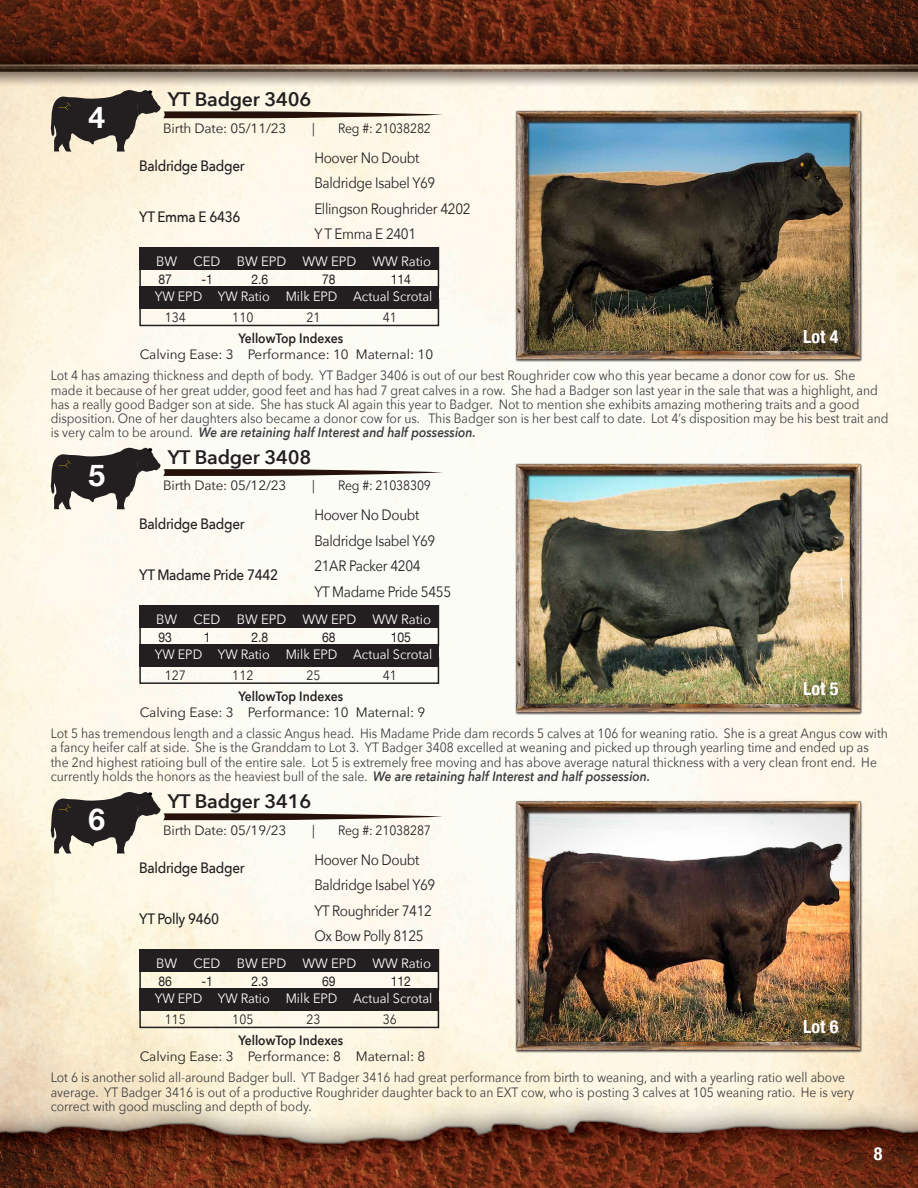
<style>
.page{position:relative;width:918px;height:1188px;background:#fff}
.page>*{position:absolute;margin:0;border:0;box-sizing:border-box;transform-origin:0 0}
.t1{font:700 30px "Helvetica Neue";color:#fff}
.t2{font:600 19.5px "Avenir Next";letter-spacing:-.01em;color:#231f20}
.t3{font:700 condensed 18px "Helvetica Neue";color:#fff}
.t4{font:15px "Avenir Next";letter-spacing:-.025em;color:#231f20;scale:.9 1}
.t5{font:500 15px "Avenir Next";letter-spacing:-.025em;color:#231f20;scale:.9 1}
.t6{font:13.5px/14.2px "Avenir Next";color:#3e3d3f;scale:.9 1}
.t7{font:13.5px "Avenir Next";color:#231f20}
.t8{font:13.5px "Avenir Next";color:#fff;scale:.94 1}
.t9{font:13.5px "Avenir Next";color:#231f20;scale:.9 1}
.t10{font:13.5px "Avenir Next";color:#fff}
.t11{font:600 13.5px "Avenir Next";color:#231f20;scale:.9 1}
.t12{font:13.5px "Helvetica Neue";color:#231f20;scale:.9 1}
.s1{font-weight:600;font-style:italic}
</style>
<div class="page">
<img style="left:0;top:0;width:1px;height:1188px">
<img style="left:1px;top:0;width:917px;height:1188px">
<img style="left:0;top:746px;width:1px;height:331px">
<img style="left:0;top:410px;width:2px;height:331px">
<img style="left:468px;top:75px;width:447px;height:332px">
<img style="left:468px;top:428px;width:447px;height:332px">
<img style="left:468px;top:766px;width:447px;height:331px">
<div style="left:139px;top:247px;width:300px;height:42px;border:2px solid #231f20"></div>
<div style="left:139px;top:248px;width:300px;height:22px;background:#231f20"></div>
<div style="left:139px;top:299px;width:300px;height:27px;border:2px solid #231f20"></div>
<div style="left:139px;top:286px;width:300px;height:23px;background:#231f20"></div>
<svg style="left:50px;top:89px;width:393px;height:63px"></svg>
<div style="left:139px;top:605px;width:300px;height:23px;background:#231f20"></div>
<div style="left:139px;top:657px;width:300px;height:27px;border:2px solid #231f20"></div>
<div style="left:139px;top:644px;width:300px;height:23px;background:#231f20"></div>
<svg style="left:50px;top:447px;width:393px;height:63px"></svg>
<div style="left:139px;top:949px;width:300px;height:23px;background:#231f20"></div>
<div style="left:139px;top:1001px;width:300px;height:27px;border:2px solid #231f20"></div>
<div style="left:139px;top:988px;width:300px;height:23px;background:#231f20"></div>
<svg style="left:50px;top:791px;width:393px;height:63px"></svg>
<p class="t1" style="left:88px;top:94px;width:18px">4</p>
<p class="t2" style="left:168px;top:82px;width:145px">YT Badger 3406</p>
<p class="t7" style="left:163px;top:117px;width:125px">Birth Date: 05/11/23</p>
<p class="t9" style="left:312px;top:117px;width:4px">|</p>
<p class="t9" style="left:338px;top:117px;width:105px">Reg #: 21038282</p>
<p class="t5" style="left:139px;top:153px;width:119px">Baldridge Badger</p>
<p class="t5" style="left:139px;top:204px;width:114px">YT Emma E 6436</p>
<p class="t4" style="left:314px;top:145px;width:118px">Hoover No Doubt</p>
<p class="t4" style="left:314px;top:170px;width:136px">Baldridge Isabel Y69</p>
<p class="t4" style="left:314px;top:196px;width:175px">Ellingson Roughrider 4202</p>
<p class="t4" style="left:314px;top:221px;width:115px">Y T Emma E 2401</p>
<p class="t10" style="left:156px;top:250px;width:276px">BW CED BW EPD WW EPD WW Ratio</p>
<p class="t12" style="left:159px;top:269px;width:17px">87</p>
<p class="t12" style="left:202px;top:269px;width:14px">-1</p>
<p class="t12" style="left:251px;top:269px;width:20px">2.6</p>
<p class="t12" style="left:322px;top:269px;width:17px">78</p>
<p class="t12" style="left:391px;top:269px;width:24px">114</p>
<p class="t8" style="left:155px;top:285px;width:297px">YW EPD YW Ratio Milk EPD Actual Scrotal</p>
<p class="t9" style="left:165px;top:306px;width:25px">134</p>
<p class="t9" style="left:232px;top:306px;width:25px">110</p>
<p class="t9" style="left:306px;top:306px;width:17px">21</p>
<p class="t9" style="left:383px;top:306px;width:17px">41</p>
<p class="t7" style="left:140px;top:343px;width:295px">Calving Ease: 3 Performance: 10 Maternal: 10</p>
<p class="t11" style="left:238px;top:327px;width:118px">YellowTop Indexes</p>
<p class="t3" style="left:803px;top:321px;width:37px">Lot 4</p>
<p class="t6" style="left:51px;top:368px;width:932px">Lot 4 has amazing thickness and depth of body. YT Badger 3406 is out of our best Roughrider cow who this year became a donor cow for us. She made it because of her great udder, good feet and has had 7 great calves in a row. She had a Badger son last year in the sale that was a highlight, and has a really good Badger son at side. She has stuck AI again this year to Badger. Not to mention she exhibits amazing mothering traits and a good disposition. One of her daughters also became a donor cow for us. This Badger son is her best calf to date. Lot 4’s disposition may be his best trait and is very calm to be around. <span class="s1">We are retaining half Interest and half possession.</span></p>
<p class="t1" style="left:88px;top:452px;width:18px">5</p>
<p class="t2" style="left:168px;top:440px;width:145px">YT Badger 3408</p>
<p class="t7" style="left:163px;top:474px;width:125px">Birth Date: 05/12/23</p>
<p class="t9" style="left:312px;top:474px;width:4px">|</p>
<p class="t9" style="left:338px;top:474px;width:105px">Reg #: 21038309</p>
<p class="t5" style="left:139px;top:511px;width:119px">Baldridge Badger</p>
<p class="t5" style="left:139px;top:562px;width:156px">YT Madame Pride 7442</p>
<p class="t4" style="left:314px;top:502px;width:118px">Hoover No Doubt</p>
<p class="t4" style="left:314px;top:528px;width:136px">Baldridge Isabel Y69</p>
<p class="t4" style="left:314px;top:553px;width:120px">21AR Packer 4204</p>
<p class="t4" style="left:314px;top:579px;width:154px">YT Madame Pride 5455</p>
<p class="t10" style="left:156px;top:608px;width:276px">BW CED BW EPD WW EPD WW Ratio</p>
<p class="t12" style="left:159px;top:627px;width:17px">93</p>
<p class="t12" style="left:204px;top:627px;width:9px">1</p>
<p class="t12" style="left:251px;top:627px;width:20px">2.8</p>
<p class="t12" style="left:322px;top:627px;width:17px">68</p>
<p class="t12" style="left:391px;top:627px;width:24px">105</p>
<p class="t8" style="left:155px;top:643px;width:297px">YW EPD YW Ratio Milk EPD Actual Scrotal</p>
<p class="t9" style="left:165px;top:664px;width:25px">127</p>
<p class="t9" style="left:232px;top:664px;width:25px">112</p>
<p class="t9" style="left:306px;top:664px;width:17px">25</p>
<p class="t9" style="left:383px;top:664px;width:17px">41</p>
<p class="t7" style="left:140px;top:701px;width:287px">Calving Ease: 3 Performance: 10 Maternal: 9</p>
<p class="t11" style="left:238px;top:685px;width:118px">YellowTop Indexes</p>
<p class="t3" style="left:803px;top:674px;width:37px">Lot 5</p>
<p class="t6" style="left:51px;top:726px;width:932px">Lot 5 has tremendous length and a classic Angus head. His Madame Pride dam records 5 calves at 106 for weaning ratio. She is a great Angus cow with a fancy heifer calf at side. She is the Granddam to Lot 3. YT Badger 3408 excelled at weaning and picked up through yearling time and ended up as the 2nd highest ratioing bull of the entire sale. Lot 5 is extremely free moving and has above average natural thickness with a very clean front end. He currently holds the honors as the heaviest bull of the sale. <span class="s1">We are retaining half Interest and half possession.</span></p>
<p class="t1" style="left:88px;top:796px;width:18px">6</p>
<p class="t2" style="left:168px;top:784px;width:145px">YT Badger 3416</p>
<p class="t7" style="left:163px;top:819px;width:125px">Birth Date: 05/19/23</p>
<p class="t9" style="left:312px;top:819px;width:4px">|</p>
<p class="t9" style="left:338px;top:819px;width:105px">Reg #: 21038287</p>
<p class="t5" style="left:139px;top:855px;width:119px">Baldridge Badger</p>
<p class="t5" style="left:139px;top:906px;width:90px">YT Polly 9460</p>
<p class="t4" style="left:314px;top:847px;width:118px">Hoover No Doubt</p>
<p class="t4" style="left:314px;top:872px;width:136px">Baldridge Isabel Y69</p>
<p class="t4" style="left:314px;top:898px;width:132px">YT Roughrider 7412</p>
<p class="t4" style="left:314px;top:923px;width:123px">Ox Bow Polly 8125</p>
<p class="t10" style="left:156px;top:952px;width:276px">BW CED BW EPD WW EPD WW Ratio</p>
<p class="t12" style="left:159px;top:971px;width:17px">86</p>
<p class="t12" style="left:202px;top:971px;width:14px">-1</p>
<p class="t12" style="left:251px;top:971px;width:20px">2.3</p>
<p class="t12" style="left:322px;top:971px;width:17px">69</p>
<p class="t12" style="left:391px;top:971px;width:24px">112</p>
<p class="t8" style="left:155px;top:987px;width:297px">YW EPD YW Ratio Milk EPD Actual Scrotal</p>
<p class="t9" style="left:165px;top:1008px;width:25px">115</p>
<p class="t9" style="left:232px;top:1008px;width:25px">105</p>
<p class="t9" style="left:306px;top:1008px;width:17px">23</p>
<p class="t9" style="left:383px;top:1008px;width:17px">36</p>
<p class="t7" style="left:140px;top:1045px;width:287px">Calving Ease: 3 Performance: 8 Maternal: 8</p>
<p class="t11" style="left:238px;top:1029px;width:118px">YellowTop Indexes</p>
<p class="t3" style="left:803px;top:1012px;width:37px">Lot 6</p>
<p class="t6" style="left:51px;top:1070px;width:894px">Lot 6 is another solid all-around Badger bull. YT Badger 3416 had great performance from birth to weaning, and with a yearling ratio well above average. YT Badger 3416 is out of a productive Roughrider daughter back to an EXT cow, who is posting 3 calves at 105 weaning ratio. He is very correct with good muscling and depth of body.</p>
<p class="t3" style="left:874px;top:1139px;width:10px">8</p>
</div>
